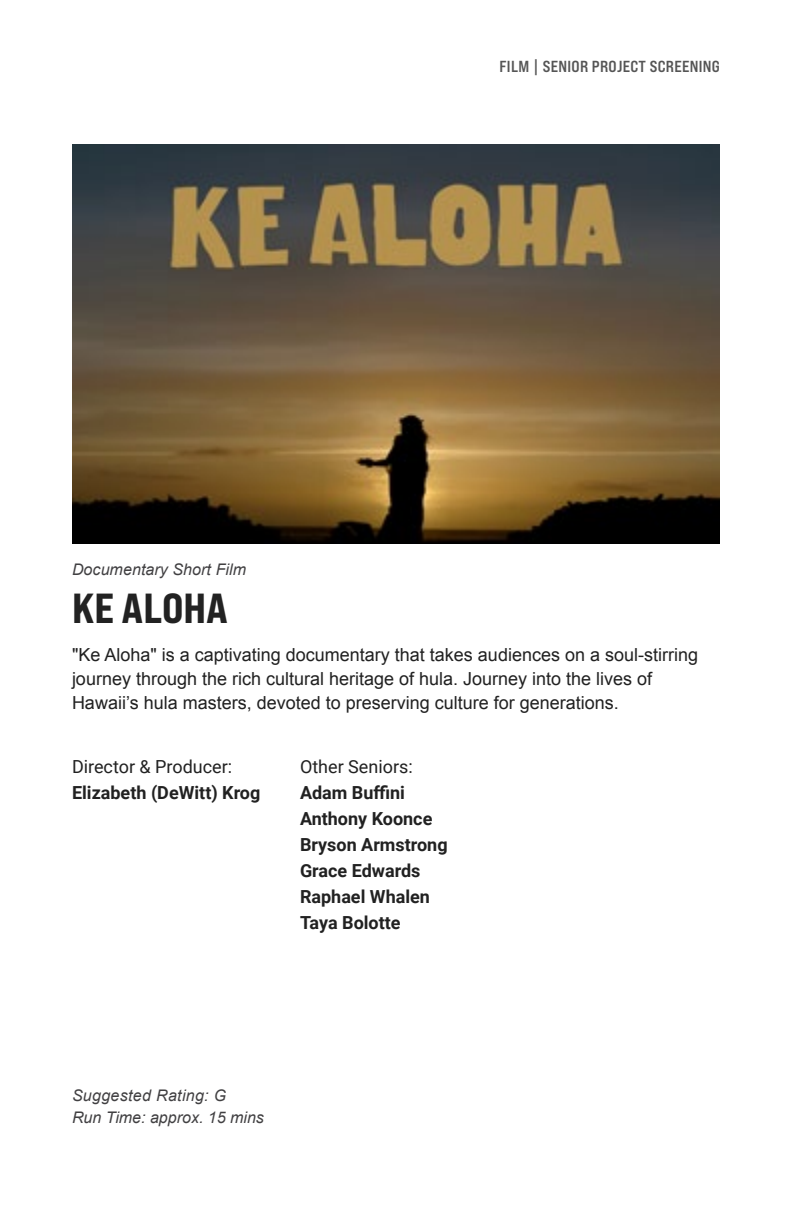
<style>
.page{position:relative;width:792px;height:1224px;background:#fff}
.page>*{position:absolute;margin:0;border:0;box-sizing:border-box;transform-origin:0 0}
.t1{font:42px "Bebas Neue Pro Exp Eb";color:#222}
.t2{font:18px/24px "Arial";color:#212121}
.t3{font:700 18px/26px "Roboto";color:#212121}
.t4{font:18px "Roboto";color:#212121}
.t5{font:italic 16px/22px "Arial";letter-spacing:.005em;color:#414042}
.t6{font:16px "Bebas Neue Pro Exp Bd";letter-spacing:.02em;color:#555}
</style>
<div class="page">
<img style="left:72px;top:144px;width:648px;height:399px">
<p class="t5" style="left:72px;top:559px;width:176px">Documentary Short Film</p>
<h1 class="t1" style="left:72px;top:582px;width:158px">KE ALOHA</h1>
<p class="t6" style="left:500px;top:56px;width:222px">FILM | SENIOR PROJECT SCREENING</p>
<p class="t2" style="left:72px;top:643px;width:628px">"Ke Aloha" is a captivating documentary that takes audiences on a soul-stirring journey through the rich cultural heritage of hula. Journey into the lives of<br>Hawaii’s hula masters, devoted to preserving culture for generations.</p>
<p class="t4" style="left:72px;top:754px;width:162px">Director &amp; Producer:</p>
<p class="t3" style="left:72px;top:779px;width:190px">Elizabeth (DeWitt) Krog</p>
<p class="t4" style="left:300px;top:754px;width:114px">Other Seniors:</p>
<p class="t3" style="left:300px;top:779px;width:149px">Adam Buffini<br>Anthony Koonce<br>Bryson Armstrong<br>Grace Edwards<br>Raphael Whalen<br>Taya Bolotte</p>
<p class="t5" style="left:72px;top:1084px;width:193px">Suggested Rating: G<br>Run Time: approx. 15 mins</p>
</div>
